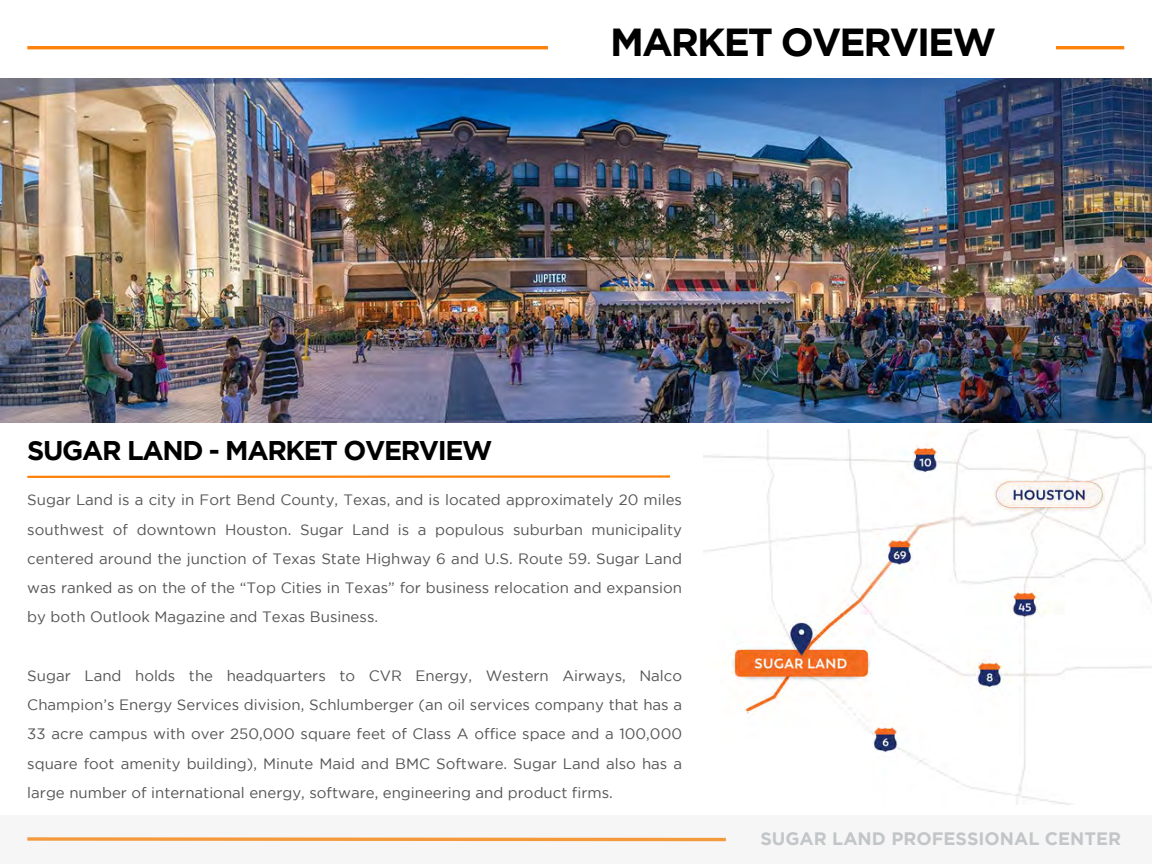
<style>
.page{position:relative;width:1152px;height:864px;background:#fff}
.page>*{position:absolute;margin:0;border:0;box-sizing:border-box;transform-origin:0 0}
.t1{font:700 39px "Gotham";letter-spacing:-.05em;color:#000}
.t2{font:700 27px "Gotham";letter-spacing:-.05em;color:#000}
.t3{font:700 18px "Gotham";color:#c3c6c8}
.t4{font:15px/29.2px "Gotham";color:#545454;text-align:justify}
</style>
<div class="page">
<hr style="left:27px;top:46px;width:1097px;height:3px;background:#ff8109">
<div style="left:548px;top:20px;width:507px;height:52px;background:#fff"></div>
<img style="left:0;top:78px;width:1152px;height:345px">
<img style="left:703px;top:430px;width:449px;height:374px">
<hr style="left:27px;top:475px;width:643px;height:3px;background:#ff8109">
<div style="left:0;top:815px;width:1152px;height:49px;background:#f6f6f6"></div>
<svg style="left:27px;top:837px;width:699px;height:5px;background:#f4b779"></svg>
<p class="t1" style="left:610px;top:28px;width:387px">MARKET OVERVIEW</p>
<p class="t2" style="left:27px;top:441px;width:467px">SUGAR LAND - MARKET OVERVIEW</p>
<p class="t4" style="left:27px;top:487px;width:656px">Sugar Land is a city in Fort Bend County, Texas, and is located approximately 20 miles southwest of downtown Houston. Sugar Land is a populous suburban municipality centered around the junction of Texas State Highway 6 and U.S. Route 59. Sugar Land was ranked as on the of the “Top Cities in Texas” for business relocation and expansion by both Outlook Magazine and Texas Business.</p>
<p class="t4" style="left:27px;top:662px;width:656px">Sugar Land holds the headquarters to CVR Energy, Western Airways, Nalco Champion’s Energy Services division, Schlumberger (an oil services company that has a 33 acre campus with over 250,000 square feet of Class A office space and a 100,000 square foot amenity building), Minute Maid and BMC Software. Sugar Land also has a large number of international energy, software, engineering and product firms.</p>
<p class="t3" style="left:760px;top:832px;width:362px">SUGAR LAND PROFESSIONAL CENTER</p>
</div>
